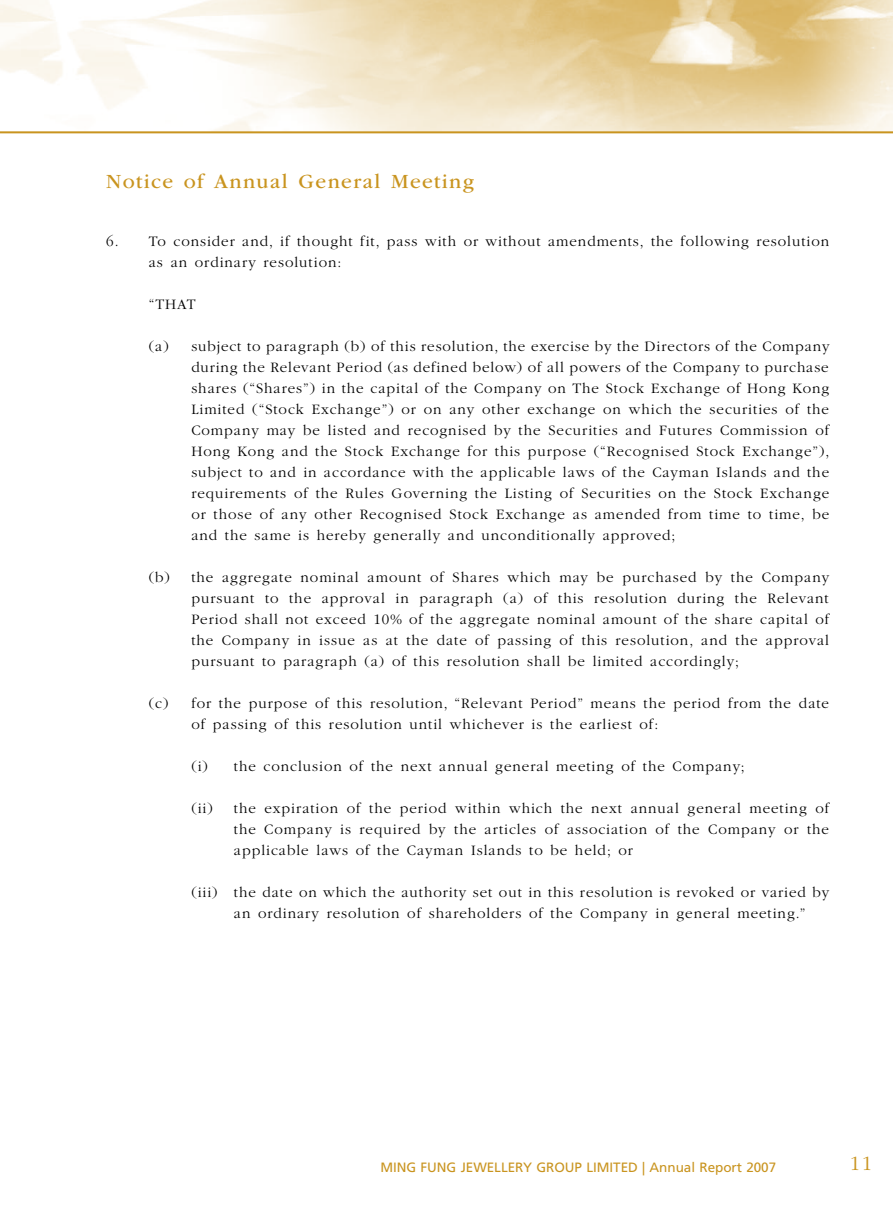
<style>
.page{position:relative;width:893px;height:1212px;background:#fff}
.page>*{position:absolute;margin:0;border:0;box-sizing:border-box;transform-origin:0 0}
.t1{font:21px "ITC Garamond Std";letter-spacing:.065em;color:#c9941f}
.t2{font:300 21px "ITC Garamond Std";color:#c9941f}
.t3{font:300 15px/21px "ITC Garamond Std";letter-spacing:.065em;color:#000}
.t4{font:13.5px "Frutiger LT Std";letter-spacing:-.005em;color:#c9941f}
</style>
<div class="page">
<img style="left:0;top:0;width:893px;height:131px">
<hr style="left:0;top:131px;width:893px;height:2px;background:#c9941f">
<p class="t1" style="left:106px;top:169px;width:369px">Notice of Annual General Meeting</p>
<p class="t3" style="left:149px;top:231px;width:682px;text-indent:-43px">6. To consider and, if thought fit, pass with or without amendments, the following resolution as an ordinary resolution:</p>
<p class="t3" style="left:149px;top:294px;width:48px">“THAT</p>
<p class="t3" style="left:191px;top:336px;width:640px;text-align:justify;text-indent:-43px">(a) subject to paragraph (b) of this resolution, the exercise by the Directors of the Company during the Relevant Period (as defined below) of all powers of the Company to purchase shares (“Shares”) in the capital of the Company on The Stock Exchange of Hong Kong Limited (“Stock Exchange”) or on any other exchange on which the securities of the Company may be listed and recognised by the Securities and Futures Commission of Hong Kong and the Stock Exchange for this purpose (“Recognised Stock Exchange”), subject to and in accordance with the applicable laws of the Cayman Islands and the requirements of the Rules Governing the Listing of Securities on the Stock Exchange or those of any other Recognised Stock Exchange as amended from time to time, be and the same is hereby generally and unconditionally approved;</p>
<p class="t3" style="left:191px;top:567px;width:639px;text-align:justify;text-indent:-43px">(b) the aggregate nominal amount of Shares which may be purchased by the Company pursuant to the approval in paragraph (a) of this resolution during the Relevant Period shall not exceed 10% of the aggregate nominal amount of the share capital of the Company in issue as at the date of passing of this resolution, and the approval pursuant to paragraph (a) of this resolution shall be limited accordingly;</p>
<p class="t3" style="left:191px;top:693px;width:639px;text-indent:-43px">(c) for the purpose of this resolution, “Relevant Period” means the period from the date of passing of this resolution until whichever is the earliest of:</p>
<p class="t3" style="left:191px;top:756px;width:555px">(i) the conclusion of the next annual general meeting of the Company;</p>
<p class="t3" style="left:234px;top:798px;width:597px;text-align:justify;text-indent:-43px">(ii) the expiration of the period within which the next annual general meeting of the Company is required by the articles of association of the Company or the applicable laws of the Cayman Islands to be held; or</p>
<p class="t3" style="left:234px;top:882px;width:597px;text-indent:-43px">(iii) the date on which the authority set out in this resolution is revoked or varied by an ordinary resolution of shareholders of the Company in general meeting.”</p>
<p class="t4" style="left:380px;top:1159px;width:397px">MING FUNG JEWELLERY GROUP LIMITED | Annual Report 2007</p>
<p class="t2" style="left:850px;top:1152px;width:24px">11</p>
</div>
